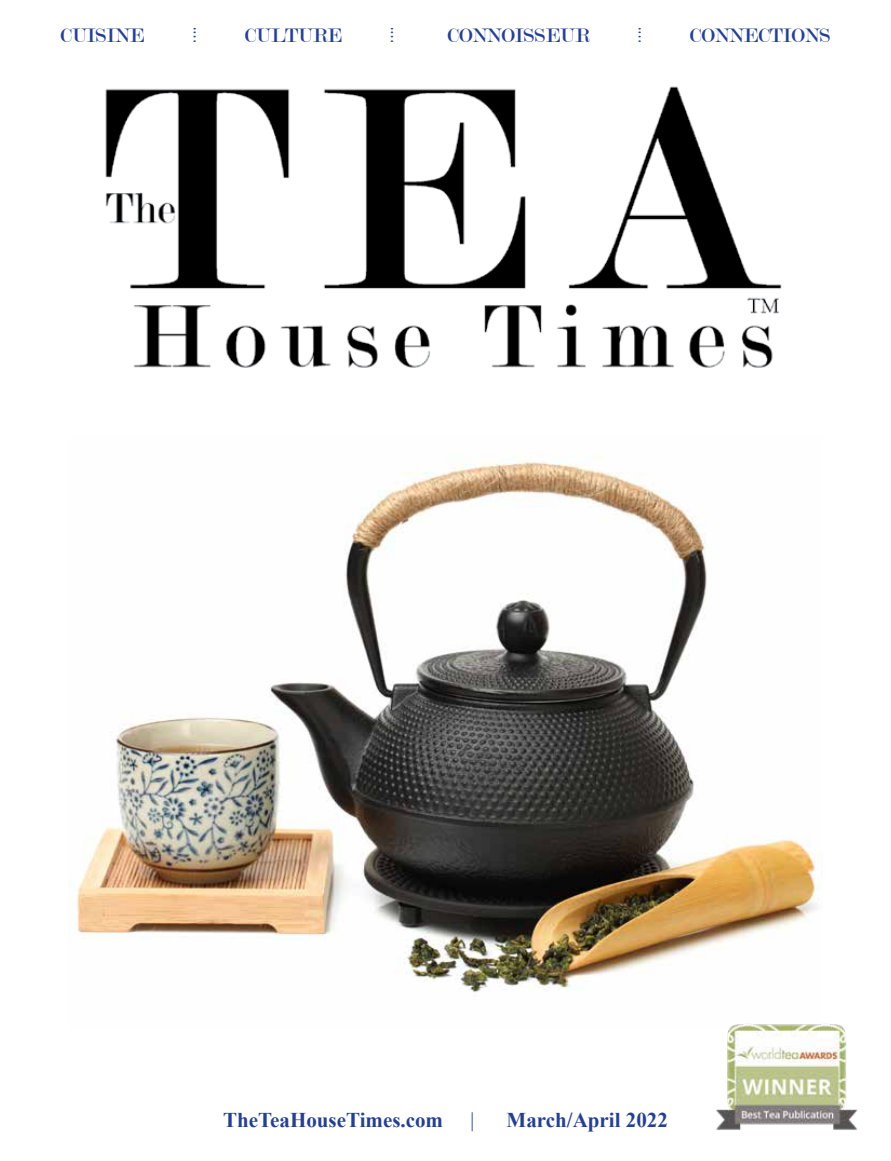
<style>
.page{position:relative;width:891px;height:1161px;background:#fff}
.page>*{position:absolute;margin:0;border:0;box-sizing:border-box;transform-origin:0 0}
.t1{font:21px "Modern";color:#25408f}
.t2{font:700 21px "Times New Roman";color:#25408f}
.t3{font:21px "Times New Roman";color:#25408f}
.s1{font-weight:400;font-style:italic}
</style>
<div class="page">
<img style="left:69px;top:456px;width:752px;height:537px">
<img style="left:105px;top:86px;width:677px;height:282px">
<img style="left:716px;top:1024px;width:141px;height:106px">
<p class="t1" style="left:61px;top:24px;width:85px">CUISINE</p>
<p class="t3" style="left:192px;top:20px;width:7px">⁞</p>
<p class="t1" style="left:245px;top:24px;width:99px">CULTURE</p>
<p class="t3" style="left:389px;top:20px;width:7px">⁞</p>
<p class="t1" style="left:448px;top:24px;width:143px">CONNOISSEUR</p>
<p class="t3" style="left:637px;top:20px;width:7px">⁞</p>
<p class="t1" style="left:690px;top:24px;width:142px">CONNECTIONS</p>
<p class="t2" style="left:223px;top:1105px;width:253px">TheTeaHouseTimes.com <span class="s1">|</span></p>
<p class="t2" style="left:507px;top:1105px;width:163px">March/April 2022</p>
</div>
